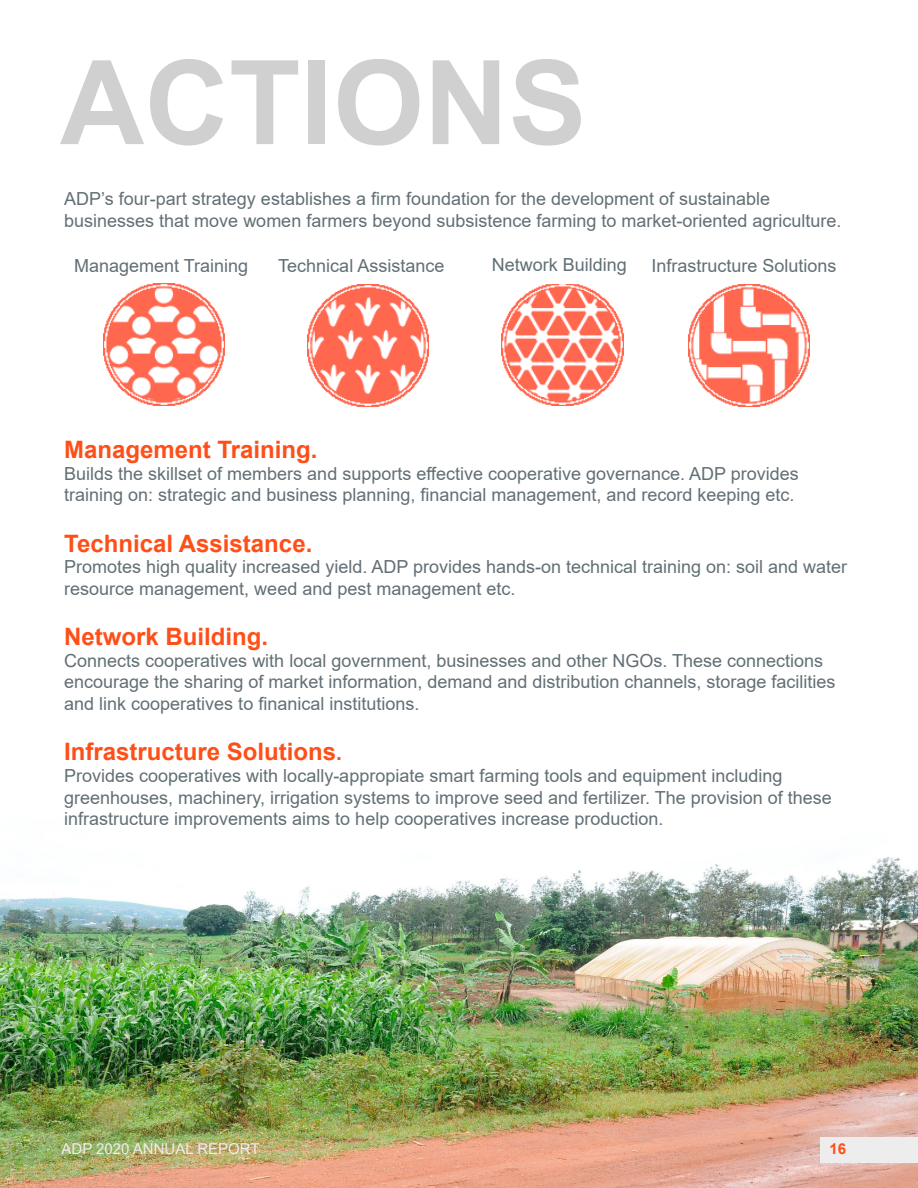
<style>
.page{position:relative;width:918px;height:1188px;background:#fff}
.page>*{position:absolute;margin:0;border:0;box-sizing:border-box;transform-origin:0 0}
.t1{font:700 117px "Arial";color:#d0d0d0}
.t2{font:700 24px "Arial";color:#ff4f18}
.t3{font:18px/21.6px "Arial";color:#626f75}
.t4{font:15px "Arial";color:#ededed}
.t5{font:700 15px "Arial";color:#ff4f18}
.s1{font-size:21px}
</style>
<div class="page">
<img style="left:0;top:857px;width:918px;height:331px">
<img style="left:103px;top:284px;width:122px;height:121px">
<img style="left:307px;top:285px;width:122px;height:121px">
<img style="left:502px;top:285px;width:121px;height:120px">
<img style="left:688px;top:285px;width:122px;height:121px">
<div style="left:820px;top:1137px;width:98px;height:25px;background:#ededed"></div>
<h1 class="t1" style="left:60px;top:21px;width:528px">ACTIONS</h1>
<p class="t3" style="left:64px;top:188px;width:779px">ADP’s four-part strategy establishes a firm foundation for the development of sustainable businesses that move women farmers beyond subsistence farming to market-oriented agriculture.</p>
<p class="t3" style="left:74px;top:254px;width:176px">Management Training</p>
<p class="t3" style="left:278px;top:254px;width:168px">Technical Assistance</p>
<p class="t3" style="left:492px;top:254px;width:137px">Network Building</p>
<p class="t3" style="left:651px;top:254px;width:187px">Infrastructure Solutions</p>
<h2 class="t2" style="left:64px;top:433px;width:255px">Management Training.</h2>
<p class="t3" style="left:64px;top:462px;width:736px">Builds the skillset of members and supports effective cooperative governance. ADP provides training on: strategic and business planning, financial management, and record keeping etc.</p>
<h2 class="t2" style="left:64px;top:526px;width:250px">Technical Assistance.</h2>
<p class="t3" style="left:64px;top:556px;width:785px">Promotes high quality increased yield. ADP provides hands-on technical training on: soil and water resource management, weed and pest management etc.</p>
<h2 class="t2" style="left:64px;top:620px;width:206px">Network Building.</h2>
<p class="t3" style="left:64px;top:650px;width:773px">Connects cooperatives with local government, businesses and other NGOs. These connections encourage the sharing of market information, demand and distribution channels, storage facilities and link cooperatives to finanical institutions.</p>
<h2 class="t2" style="left:64px;top:735px;width:279px">Infrastructure Solutions<span class="s1">.</span></h2>
<p class="t3" style="left:64px;top:765px;width:769px">Provides cooperatives with locally-appropiate smart farming tools and equipment including greenhouses, machinery, irrigation systems to improve seed and fertilizer. The provision of these infrastructure improvements aims to help cooperatives increase production.</p>
<p class="t4" style="left:62px;top:1138px;width:200px">ADP 2020 ANNUAL REPORT</p>
<p class="t5" style="left:829px;top:1138px;width:18px">16</p>
</div>
